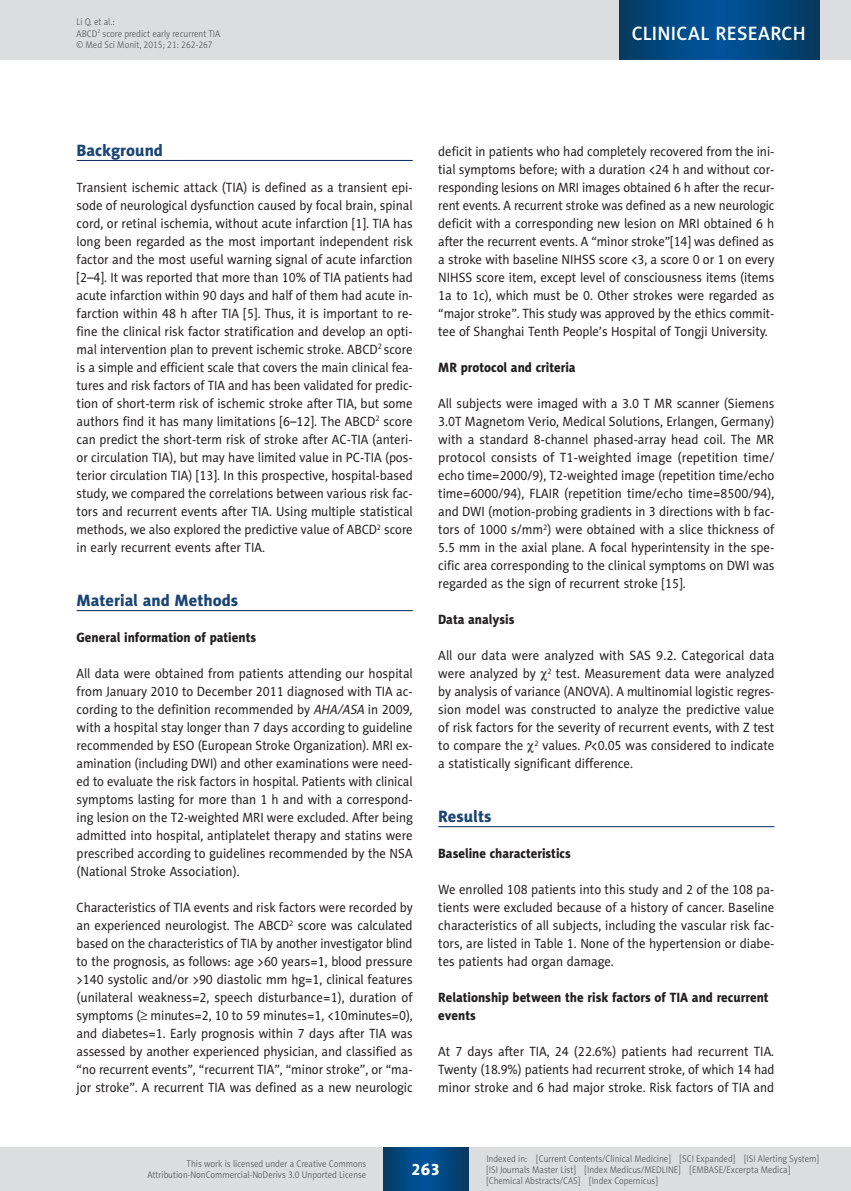
<style>
.page{position:relative;width:851px;height:1191px;background:#fff}
.page>*{position:absolute;margin:0;border:0;box-sizing:border-box;transform-origin:0 0}
.t1{font:19.5px "Naomi Sans EFN Medium";letter-spacing:.015em;color:#fff}
.MSM_Headline_1{font:16.5px "Naomi Sans EFN Heavy";color:#1a4574}
.t2{font:16.5px "Naomi Sans EFN Heavy";color:#fff}
.MSM_Body{font:13.5px/18px "Naomi Sans EFN";color:#231f20;text-align:justify;scale:.95 1}
.MSM_Body-2{font:13.5px/18px "Naomi Sans EFN";color:#231f20;text-align:justify;scale:.96 1}
.MSM_Headline_2{font:13.5px/18px "Naomi Sans EFN Heavy";color:#231f20;scale:.95 1}
.MSM_pagina_zywa{font:9.75px/11.2px "Naomi Sans EFN Light";color:#57585a;scale:.9 1}
.MSM_pagina_sygnatura{font:9.75px "Naomi Sans EFN Light";color:#57585a;scale:.9 1}
.s1{font-style:italic}
.s2{font-family:"Standard Sym L"}
</style>
<div class="page">
<hr style="left:77px;top:160px;width:335px;height:1px;background:#00295c">
<hr style="left:77px;top:610px;width:335px;height:1px;background:#00295c">
<hr style="left:438px;top:826px;width:336px;height:1px;background:#00295c">
<div style="left:0;top:1148px;width:850px;height:43px;background:#dcdddf"></div>
<svg style="left:383px;top:1147px;width:85px;height:43px;background:#02477e"></svg>
<div style="left:0;top:0;width:850px;height:60px;background:#dcdddf"></div>
<svg style="left:619px;top:0;width:200px;height:60px;background:#02477e"></svg>
<p class="MSM_pagina_zywa" style="left:77px;top:16px;width:161px">Li Q. et al.:<br>ABCD<sup>2</sup> score predict early recurrent TIA</p>
<p class="MSM_pagina_sygnatura" style="left:77px;top:39px;width:153px">© Med Sci Monit, 2015; 21: 262-267</p>
<h1 class="t1" style="left:631px;top:22px;width:175px">CLINICAL RESEARCH</h1>
<p class="MSM_Headline_1" style="left:77px;top:140px;width:88px">Background</p>
<p class="MSM_Body" style="left:77px;top:178px;width:355px">Transient ischemic attack (TIA) is defined as a transient epi&shy;sode of neurological dysfunction caused by focal brain, spinal cord, or retinal ischemia, without acute infarction [1]. TIA has long been regarded as the most important independent risk factor and the most useful warning signal of acute infarction [2–4]. It was reported that more than 10% of TIA patients had acute infarction within 90 days and half of them had acute in&shy;farction within 48 h after TIA [5]. Thus, it is important to re&shy;fine the clinical risk factor stratification and develop an opti&shy;mal intervention plan to prevent ischemic stroke. ABCD<sup>2</sup> score is a simple and efficient scale that covers the main clinical fea&shy;tures and risk factors of TIA and has been validated for predic&shy;tion of short-term risk of ischemic stroke after TIA, but some authors find it has many limitations [6–12]. The ABCD<sup>2</sup> score can predict the short-term risk of stroke after AC-TIA (anteri&shy;or circulation TIA), but may have limited value in PC-TIA (pos&shy;terior circulation TIA) [13]. In this prospective, hospital-based study, we compared the correlations between various risk fac&shy;tors and recurrent events after TIA. Using multiple statistical methods, we also explored the predictive value of ABCD<sup>2</sup> score in early recurrent events after TIA.</p>
<p class="MSM_Headline_1" style="left:77px;top:590px;width:163px">Material and Methods</p>
<p class="MSM_Headline_2" style="left:77px;top:628px;width:190px">General information of patients</p>
<p class="MSM_Body" style="left:77px;top:664px;width:355px">All data were obtained from patients attending our hospital from January 2010 to December 2011 diagnosed with TIA ac&shy;cording to the definition recommended by <span class="s1">AHA/ASA</span> in 2009<span class="s1">, </span>with a hospital stay longer than 7 days according to guideline recommended by ESO (European Stroke Organization). MRI ex&shy;amination (including DWI) and other examinations were need&shy;ed to evaluate the risk factors in hospital. Patients with clinical symptoms lasting for more than 1 h and with a correspond&shy;ing lesion on the T2-weighted MRI were excluded. After being admitted into hospital, antiplatelet therapy and statins were prescribed according to guidelines recommended by the NSA (National Stroke Association).</p>
<p class="MSM_Body" style="left:77px;top:898px;width:355px">Characteristics of TIA events and risk factors were recorded by an experienced neurologist. The ABCD<sup>2</sup> score was calculated based on the characteristics of TIA by another investigator blind to the prognosis, as follows: age &gt;60 years=1, blood pressure &gt;140 systolic and/or &gt;90 diastolic mm hg=1, clinical features (unilateral weakness=2, speech disturbance=1), duration of symptoms (<span class="s2">³</span> minutes=2, 10 to 59 minutes=1, &lt;10minutes=0), and diabetes=1. Early prognosis within 7 days after TIA was assessed by another experienced physician, and classified as “no recurrent events”, “recurrent TIA”, “minor stroke”, or “ma&shy;jor stroke”. A recurrent TIA was defined as a new neurologic</p>
<p class="MSM_Body" style="left:438px;top:142px;width:355px">deficit in patients who had completely recovered from the ini&shy;tial symptoms before; with a duration &lt;24 h and without cor&shy;responding lesions on MRI images obtained 6 h after the recur&shy;rent events. A recurrent stroke was defined as a new neurologic deficit with a corresponding new lesion on MRI obtained 6 h after the recurrent events. A “minor stroke”[14] was defined as a stroke with baseline NIHSS score &lt;3, a score 0 or 1 on every NIHSS score item, except level of consciousness items (items 1a to 1c), which must be 0. Other strokes were regarded as “major stroke”. This study was approved by the ethics commit&shy;tee of Shanghai Tenth People’s Hospital of Tongji University.</p>
<p class="MSM_Headline_2" style="left:438px;top:358px;width:146px">MR protocol and criteria</p>
<p class="MSM_Body" style="left:438px;top:394px;width:355px">All subjects were imaged with a 3.0 T MR scanner (Siemens 3.0T Magnetom Verio, Medical Solutions, Erlangen, Germany) with a standard 8-channel phased-array head coil. The MR protocol consists of T1-weighted image (repetition time/ echo time=2000/9), T2-weighted image (repetition time/echo time=6000/94), FLAIR (repetition time/echo time=8500/94), and DWI (motion-probing gradients in 3 directions with b fac&shy;tors of 1000 s/mm<sup>2</sup>) were obtained with a slice thickness of 5.5 mm in the axial plane. A focal hyperintensity in the spe&shy;cific area corresponding to the clinical symptoms on DWI was regarded as the sign of recurrent stroke [15].</p>
<p class="MSM_Headline_2" style="left:438px;top:610px;width:82px">Data analysis</p>
<p class="MSM_Body-2" style="left:438px;top:646px;width:352px">All our data were analyzed with SAS 9.2. Categorical data were analyzed by <span class="s2">c</span><sup>2</sup> test. Measurement data were analyzed by analysis of variance (ANOVA). A multinomial logistic regres&shy;sion model was constructed to analyze the predictive value of risk factors for the severity of recurrent events, with Z test to compare the <span class="s2">c</span><sup>2</sup> values. <span class="s1">P</span>&lt;0.05 was considered to indicate a statistically significant difference.</p>
<p class="MSM_Headline_1" style="left:438px;top:806px;width:55px">Results</p>
<p class="MSM_Headline_2" style="left:438px;top:844px;width:141px">Baseline characteristics</p>
<p class="MSM_Body" style="left:438px;top:880px;width:355px">We enrolled 108 patients into this study and 2 of the 108 pa&shy;tients were excluded because of a history of cancer. Baseline characteristics of all subjects, including the vascular risk fac&shy;tors, are listed in Table 1. None of the hypertension or diabe&shy;tes patients had organ damage.</p>
<p class="MSM_Headline_2" style="left:438px;top:988px;width:349px">Relationship between the risk factors of TIA and recurrent events</p>
<p class="MSM_Body" style="left:438px;top:1042px;width:355px">At 7 days after TIA, 24 (22.6%) patients had recurrent TIA.<br>Twenty (18.9%) patients had recurrent stroke, of which 14 had minor stroke and 6 had major stroke. Risk factors of TIA and</p>
<p class="MSM_pagina_zywa" style="left:147px;top:1158px;width:245px;text-align:right">This work is licensed under a Creative Commons<br>Attribution-NonCommercial-NoDerivs 3.0 Unported License</p>
<p class="t2" style="left:411px;top:1159px;width:30px">263</p>
<p class="MSM_pagina_zywa" style="left:486px;top:1152px;width:371px">Indexed in: [Current Contents/Clinical Medicine] [SCI Expanded] [ISI Alerting System] [ISI Journals Master List] [Index Medicus/MEDLINE] [EMBASE/Excerpta Medica] [Chemical Abstracts/CAS] [Index Copernicus]</p>
</div>
